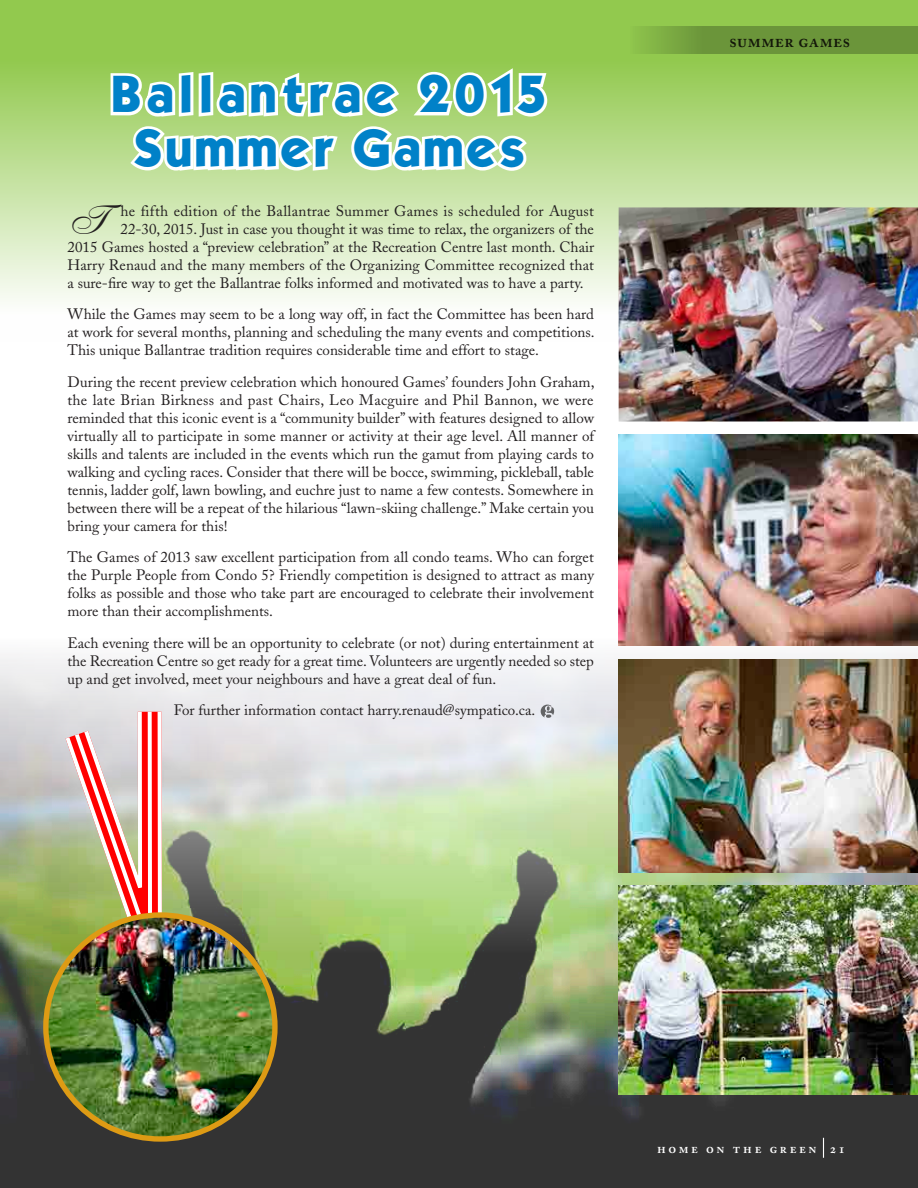
<style>
.page{position:relative;width:918px;height:1188px;background:#fff}
.page>*{position:absolute;margin:0;border:0;box-sizing:border-box;transform-origin:0 0}
.t1{font:45px/54px "Kabel Bd";letter-spacing:.07em;color:#0081c8;text-align:center}
.t2{font:39.9px "English 111 Vivace BT";color:#231f20}
.t3{font:18px "Adobe Caslon Semibold SC";letter-spacing:.025em;color:#231f20}
.t4{font:15px/18px "Adobe Caslon";color:#231f20;text-align:justify}
.t5{font:15px "Adobe Caslon";letter-spacing:.02em;color:#231f20}
.t6{font:13.5px "Adobe Caslon Semibold SC";letter-spacing:.2em;color:#fff}
</style>
<div class="page">
<img style="left:0;top:623px;width:918px;height:565px">
<svg style="left:0;top:0;width:918px;height:342px;background:#c2e09c"></svg>
<svg style="left:628px;top:26px;width:290px;height:28px;background:#6f9b3c"></svg>
<svg style="left:108px;top:63px;width:442px;height:112px"></svg>
<img style="left:619px;top:207px;width:299px;height:215px">
<img style="left:619px;top:435px;width:299px;height:211px">
<img style="left:619px;top:660px;width:299px;height:212px">
<img style="left:619px;top:885px;width:299px;height:210px">
<svg style="left:541px;top:705px;width:13px;height:13px"></svg>
<svg style="left:47px;top:688px;width:127px;height:227px;background:#cad0bf"></svg>
<svg style="left:62px;top:708px;width:102px;height:207px"></svg>
<img style="left:46px;top:915px;width:229px;height:224px">
<div style="left:43px;top:912px;width:235px;height:230px;border:5px solid #de9b14;border-radius:50%"></div>
<svg style="left:823px;top:1138px;width:1px;height:20px"></svg>
<h1 class="t1" style="left:111px;top:66px;width:436px">Ballantrae 2015<br>Summer Games</h1>
<p class="t5" style="left:121px;top:202px;width:475px">he fifth edition of the Ballantrae Summer Games is scheduled for August</p>
<p class="t4" style="left:121px;top:220px;width:475px">22-30, 2015. Just in case you thought it was time to relax, the organizers of the</p>
<p class="t4" style="left:67px;top:238px;width:528px">2015 Games hosted a “preview celebration” at the Recreation Centre last month. Chair</p>
<p class="t4" style="left:67px;top:256px;width:528px">Harry Renaud and the many members of the Organizing Committee recognized that</p>
<p class="t4" style="left:67px;top:274px;width:518px">a sure-fire way to get the Ballantrae folks informed and motivated was to have a party.</p>
<p class="t4" style="left:67px;top:305px;width:529px">While the Games may seem to be a long way off, in fact the Committee has been hard at work for several months, planning and scheduling the many events and competitions.<br>This unique Ballantrae tradition requires considerable time and effort to stage.</p>
<p class="t4" style="left:67px;top:373px;width:529px">During the recent preview celebration which honoured Games’ founders John Graham, the late Brian Birkness and past Chairs, Leo Macguire and Phil Bannon, we were reminded that this iconic event is a “community builder” with features designed to allow virtually all to participate in some manner or activity at their age level. All manner of skills and talents are included in the events which run the gamut from playing cards to walking and cycling races. Consider that there will be bocce, swimming, pickleball, table tennis, ladder golf, lawn bowling, and euchre just to name a few contests. Somewhere in between there will be a repeat of the hilarious “lawn-skiing challenge.” Make certain you bring your camera for this!</p>
<p class="t4" style="left:67px;top:548px;width:528px">The Games of 2013 saw excellent participation from all condo teams. Who can forget the Purple People from Condo 5? Friendly competition is designed to attract as many folks as possible and those who take part are encouraged to celebrate their involvement more than their accomplishments.</p>
<p class="t4" style="left:67px;top:634px;width:528px">Each evening there will be an opportunity to celebrate (or not) during entertainment at the Recreation Centre so get ready for a great time. Volunteers are urgently needed so step up and get involved, meet your neighbours and have a great deal of fun.</p>
<p class="t4" style="left:174px;top:701px;width:363px">For further information contact harry.renaud@sympatico.ca.</p>
<h2 class="t2" style="left:69px;top:196px;width:37px">T</h2>
<p class="t3" style="left:729px;top:30px;width:123px">summer games</p>
<p class="t6" style="left:657px;top:1140px;width:188px">home on the green 21</p>
</div>
